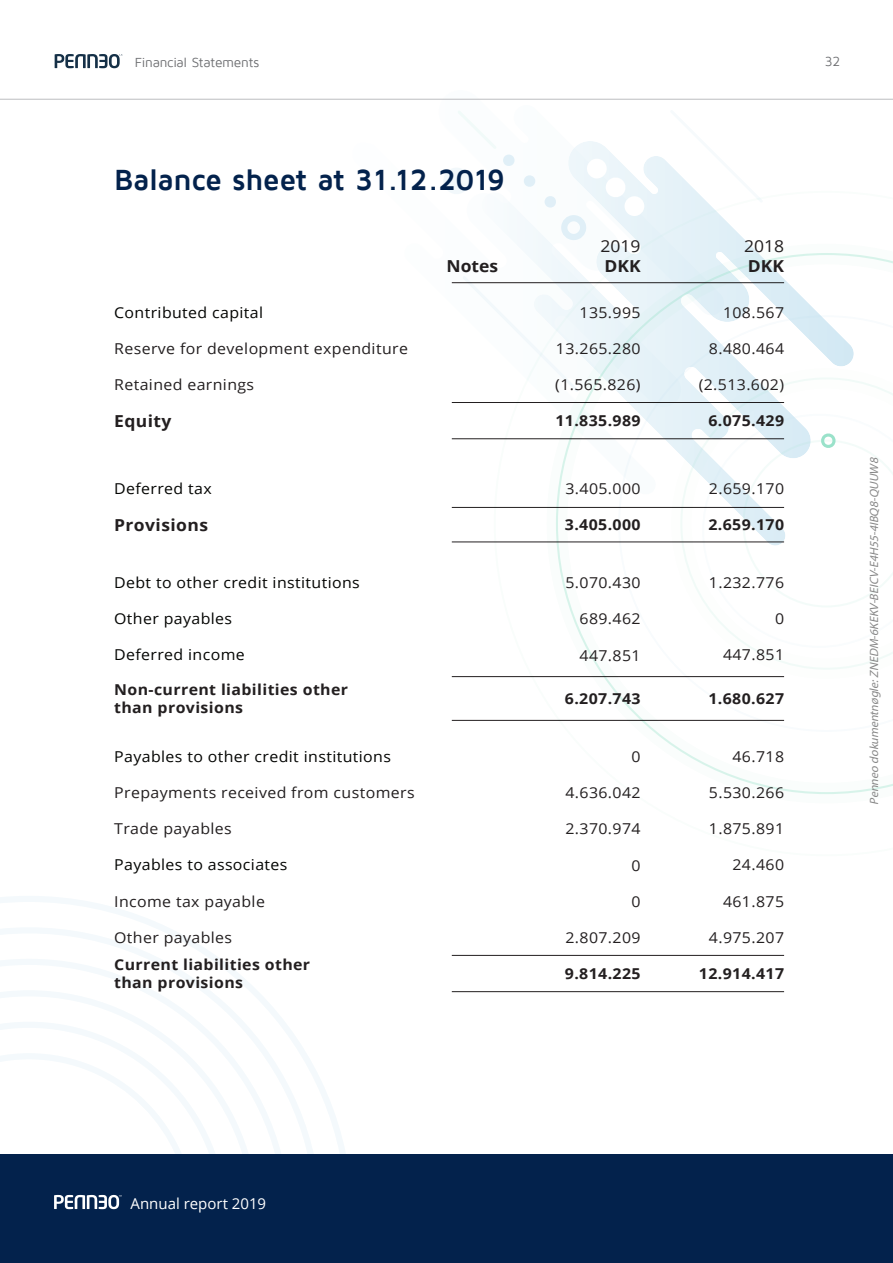
<style>
.page{position:relative;width:893px;height:1263px;background:#fff}
.page>*{position:absolute;margin:0;border:0;box-sizing:border-box;transform-origin:0 0}
.t1{font:700 30px "Maven Pro";letter-spacing:-.015em;color:#03224c}
.t2{font:700 16.5px "Open Sans";letter-spacing:.025em;color:#231f20;scale:1.06 1}
.t3{font:16.5px "Open Sans";color:#231f20;scale:1.06 1}
.t4{font:15px "Open Sans";letter-spacing:.025em;color:#231f20;scale:1.06 1}
.t5{font:700 15px/18px "Open Sans";letter-spacing:.025em;color:#231f20;scale:1.06 1}
.t6{font:15px "Open Sans";letter-spacing:.025em;color:#040503;scale:1.06 1}
.t7{font:15px "Open Sans";color:#fff}
.t8{font:13.5px "Maven Pro";letter-spacing:-.02em;color:#6d6e71}
.t9{font:italic 12px "Myriad Pro";color:#888}
</style>
<div class="page">
<svg style="left:0;top:896px;width:345px;height:258px"></svg>
<svg style="left:0;top:927px;width:321px;height:227px"></svg>
<svg style="left:259px;top:959px;width:31px;height:94px"></svg>
<svg style="left:0;top:945px;width:259px;height:108px"></svg>
<svg style="left:482px;top:141px;width:188px;height:402px"></svg>
<svg style="left:458px;top:111px;width:38px;height:38px"></svg>
<svg style="left:606px;top:177px;width:38px;height:14px"></svg>
<div style="left:587px;top:159px;width:20px;height:19px;background:#fff;border-radius:10px"></div>
<svg style="left:503px;top:155px;width:33px;height:32px"></svg>
<svg style="left:670px;top:165px;width:26px;height:26px"></svg>
<svg style="left:460px;top:273px;width:34px;height:122px"></svg>
<div style="left:443px;top:168px;width:27px;height:26px;background:#f2f8fb;border-radius:50%"></div>
<svg style="left:494px;top:191px;width:267px;height:529px"></svg>
<svg style="left:547px;top:244px;width:346px;height:550px"></svg>
<svg style="left:702px;top:414px;width:191px;height:234px"></svg>
<div style="left:0;top:1154px;width:893px;height:109px;background:#03224c"></div>
<svg style="left:0;top:1053px;width:295px;height:157px"></svg>
<hr style="left:452px;top:402px;width:332px;height:1px;background:#231f20">
<hr style="left:452px;top:438px;width:332px;height:1px;background:#231f20">
<hr style="left:452px;top:720px;width:332px;height:1px;background:#231f20">
<hr style="left:452px;top:507px;width:332px;height:1px;background:#231f20">
<hr style="left:452px;top:541px;width:332px;height:1px;background:#231f20">
<hr style="left:452px;top:676px;width:332px;height:1px;background:#231f20">
<hr style="left:452px;top:955px;width:332px;height:1px;background:#231f20">
<hr style="left:452px;top:991px;width:332px;height:1px;background:#231f20">
<hr style="left:452px;top:282px;width:332px;height:1px;background:#231f20">
<hr style="left:0;top:99px;width:893px;height:1px;background:#bcbdc0">
<svg style="left:55px;top:54px;width:67px;height:14px"></svg>
<p class="t8" style="left:135px;top:58px;width:126px">Financial Statements</p>
<p class="t8" style="left:825px;top:57px;width:17px">32</p>
<h1 class="t1" style="left:114px;top:168px;width:392px">Balance sheet at 31.12.2019</h1>
<p class="t3" style="left:601px;top:238px;width:39px">2019</p>
<p class="t2" style="left:446px;top:259px;width:50px">Notes</p>
<p class="t2" style="left:604px;top:259px;width:36px">DKK</p>
<p class="t3" style="left:744px;top:238px;width:39px">2018</p>
<p class="t2" style="left:748px;top:259px;width:36px">DKK</p>
<p class="t6" style="left:114px;top:305px;width:142px">Contributed capital</p>
<p class="t4" style="left:579px;top:305px;width:59px">135.995</p>
<p class="t4" style="left:723px;top:305px;width:59px">108.567</p>
<p class="t4" style="left:114px;top:342px;width:279px">Reserve for development expenditure</p>
<p class="t4" style="left:556px;top:342px;width:81px">13.265.280</p>
<p class="t4" style="left:709px;top:342px;width:72px">8.480.464</p>
<p class="t4" style="left:114px;top:378px;width:134px">Retained earnings</p>
<p class="t4" style="left:555px;top:378px;width:82px">(1.565.826)</p>
<p class="t4" style="left:699px;top:378px;width:82px">(2.513.602)</p>
<p class="t2" style="left:114px;top:414px;width:56px">Equity</p>
<p class="t5" style="left:555px;top:413px;width:82px">11.835.989</p>
<p class="t5" style="left:708px;top:413px;width:73px">6.075.429</p>
<p class="t6" style="left:114px;top:482px;width:94px">Deferred tax</p>
<p class="t2" style="left:114px;top:518px;width:90px">Provisions</p>
<p class="t6" style="left:114px;top:576px;width:233px">Debt to other credit institutions</p>
<p class="t6" style="left:114px;top:612px;width:113px">Other payables</p>
<p class="t6" style="left:114px;top:648px;width:125px">Deferred income</p>
<p class="t5" style="left:114px;top:682px;width:222px">Non-current liabilities other than provisions</p>
<p class="t6" style="left:114px;top:749px;width:263px">Payables to other credit institutions</p>
<p class="t4" style="left:114px;top:786px;width:285px">Prepayments received from customers</p>
<p class="t4" style="left:565px;top:482px;width:72px">3.405.000</p>
<p class="t4" style="left:709px;top:482px;width:72px">2.659.170</p>
<p class="t5" style="left:565px;top:517px;width:73px">3.405.000</p>
<p class="t5" style="left:708px;top:517px;width:73px">2.659.170</p>
<p class="t4" style="left:565px;top:576px;width:72px">5.070.430</p>
<p class="t4" style="left:579px;top:612px;width:59px">689.462</p>
<p class="t4" style="left:579px;top:648px;width:59px">447.851</p>
<p class="t4" style="left:709px;top:576px;width:72px">1.232.776</p>
<p class="t4" style="left:775px;top:612px;width:10px">0</p>
<p class="t4" style="left:723px;top:648px;width:59px">447.851</p>
<p class="t5" style="left:565px;top:691px;width:73px">6.207.743</p>
<p class="t5" style="left:708px;top:691px;width:73px">1.680.627</p>
<p class="t4" style="left:631px;top:749px;width:10px">0</p>
<p class="t4" style="left:732px;top:749px;width:50px">46.718</p>
<p class="t4" style="left:565px;top:786px;width:72px">4.636.042</p>
<p class="t4" style="left:709px;top:786px;width:72px">5.530.266</p>
<p class="t9" style="left:869px;top:805px;width:350px;rotate:-90deg">Penneo dokumentnøgle:ZNEDM-6KEKV-BEICV-E4H55-4IBQ8-QUUW8</p>
<p class="t4" style="left:114px;top:822px;width:112px">Trade payables</p>
<p class="t4" style="left:565px;top:822px;width:72px">2.370.974</p>
<p class="t4" style="left:709px;top:822px;width:72px">1.875.891</p>
<p class="t6" style="left:114px;top:858px;width:165px">Payables to associates</p>
<p class="t4" style="left:631px;top:858px;width:10px">0</p>
<p class="t4" style="left:732px;top:858px;width:50px">24.460</p>
<p class="t4" style="left:114px;top:894px;width:144px">Income tax payable</p>
<p class="t4" style="left:631px;top:894px;width:10px">0</p>
<p class="t4" style="left:723px;top:894px;width:59px">461.875</p>
<p class="t4" style="left:114px;top:931px;width:113px">Other payables</p>
<p class="t4" style="left:565px;top:931px;width:72px">2.807.209</p>
<p class="t4" style="left:709px;top:931px;width:72px">4.975.207</p>
<p class="t5" style="left:114px;top:957px;width:186px">Current liabilities other than provisions</p>
<p class="t5" style="left:565px;top:966px;width:73px">9.814.225</p>
<p class="t5" style="left:699px;top:966px;width:82px">12.914.417</p>
<p class="t7" style="left:131px;top:1197px;width:137px">Annual report 2019</p>
</div>
